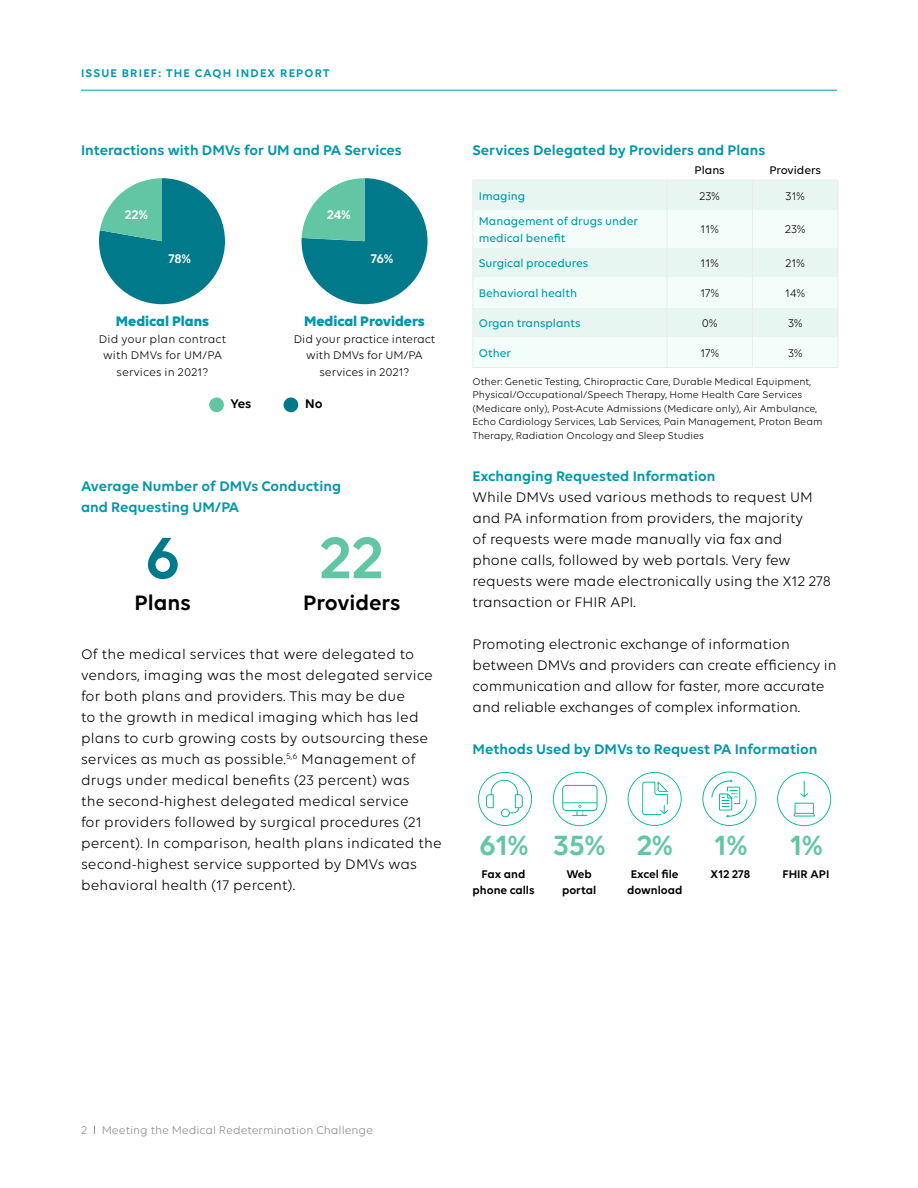
<style>
.page{position:relative;width:918px;height:1188px;background:#fff}
.page>*{position:absolute;margin:0;border:0;box-sizing:border-box;transform-origin:0 0}
.Stat_Base_no_rule{font:600 63px "Volte";color:#62c6a5}
.Stat_Base_no_rule-2{font:600 63px "Volte";color:#007a8b}
.Stat_Base_no_rule-3{font:600 30px "Volte";color:#62c6a5}
.Stat_Descriptor{font:600 22.5px "Volte";color:#000}
.Body_Text{font:15px/21px "Volte";color:#000}
.Body_Header{font:600 15px/21px "Volte";color:#0097ab}
.Body_Text-2{font:700 15px "Volte";letter-spacing:-.005em;color:#0097ab}
.Stat_Descriptor-2{font:600 13.5px "Volte";letter-spacing:-.015em;color:#fff}
.Stat_Descriptor-3{font:600 13.5px "Volte";color:#000}
.Body_Text-3{font:12px/16.5px "Volte";color:#000;text-align:center}
.Body_Text-4{font:500 12px/16.5px "Volte";letter-spacing:-.005em;color:#0097ab}
.Stat_Descriptor-4{font:600 12px/16.5px "Volte";color:#000;text-align:center}
.Running_Footer{font:12px "Volte";color:#898c8d}
.t1{font:600 12px "Volte";letter-spacing:.1em;color:#0097ab}
.Body_Text-5{font:500 12px "Volte";letter-spacing:-.005em;color:#000}
.Body_Text-6{font:10.5px/13.5px "Volte";color:#000}
</style>
<div class="page">
<hr style="left:81px;top:90px;width:756px;height:1px;background:#0097ab">
<div style="left:209px;top:397px;width:15px;height:15px;background:#62c6a5;border-radius:50%"></div>
<div style="left:284px;top:397px;width:14px;height:15px;background:#007a8b;border-radius:50%"></div>
<div style="left:302px;top:178px;width:126px;height:126px;background:#007a8b;border-radius:63px"></div>
<svg style="left:302px;top:178px;width:63px;height:63px"></svg>
<svg style="left:99px;top:178px;width:126px;height:126px"></svg>
<div style="left:474px;top:181px;width:364px;height:29px;background:#e8f6f1"></div>
<svg style="left:474px;top:210px;width:364px;height:157px;fill:#f3fefa"></svg>
<hr style="left:473px;top:180px;width:194px;height:1px;background:#ebebeb">
<hr style="left:473px;top:180px;width:1px;height:30px;background:#ebebeb">
<hr style="left:667px;top:180px;width:85px;height:1px;background:#ebebeb">
<hr style="left:667px;top:180px;width:1px;height:30px;background:#ebebeb">
<hr style="left:752px;top:180px;width:86px;height:1px;background:#ebebeb">
<hr style="left:752px;top:180px;width:1px;height:30px;background:#ebebeb">
<hr style="left:838px;top:180px;width:1px;height:30px;background:#ebebeb">
<hr style="left:473px;top:210px;width:1px;height:38px;background:#ebebeb">
<hr style="left:667px;top:210px;width:1px;height:38px;background:#ebebeb">
<hr style="left:752px;top:210px;width:1px;height:38px;background:#ebebeb">
<hr style="left:838px;top:210px;width:1px;height:38px;background:#ebebeb">
<hr style="left:473px;top:248px;width:1px;height:30px;background:#ebebeb">
<hr style="left:667px;top:248px;width:1px;height:30px;background:#ebebeb">
<hr style="left:752px;top:248px;width:1px;height:30px;background:#ebebeb">
<hr style="left:838px;top:248px;width:1px;height:30px;background:#ebebeb">
<hr style="left:473px;top:278px;width:1px;height:30px;background:#ebebeb">
<hr style="left:667px;top:278px;width:1px;height:30px;background:#ebebeb">
<hr style="left:752px;top:278px;width:1px;height:30px;background:#ebebeb">
<hr style="left:838px;top:278px;width:1px;height:30px;background:#ebebeb">
<hr style="left:473px;top:308px;width:1px;height:30px;background:#ebebeb">
<hr style="left:667px;top:308px;width:1px;height:30px;background:#ebebeb">
<hr style="left:752px;top:308px;width:1px;height:30px;background:#ebebeb">
<hr style="left:838px;top:308px;width:1px;height:30px;background:#ebebeb">
<svg style="left:473px;top:338px;width:1px;height:29px"></svg>
<svg style="left:667px;top:338px;width:1px;height:29px"></svg>
<svg style="left:752px;top:338px;width:1px;height:29px"></svg>
<hr style="left:473px;top:367px;width:194px;height:1px;background:#ebebeb">
<hr style="left:667px;top:367px;width:85px;height:1px;background:#ebebeb">
<hr style="left:752px;top:367px;width:86px;height:1px;background:#ebebeb">
<svg style="left:553px;top:772px;width:54px;height:54px"></svg>
<svg style="left:628px;top:772px;width:54px;height:54px"></svg>
<svg style="left:478px;top:772px;width:54px;height:54px"></svg>
<svg style="left:702px;top:772px;width:54px;height:54px"></svg>
<svg style="left:777px;top:772px;width:54px;height:54px"></svg>
<p class="t1" style="left:81px;top:66px;width:250px">ISSUE BRIEF: THE CAQH INDEX REPORT</p>
<p class="Body_Header" style="left:81px;top:139px;width:322px">Interactions with DMVs for UM and PA Services</p>
<p class="Stat_Descriptor-2" style="left:125px;top:207px;width:24px">22%</p>
<p class="Stat_Descriptor-2" style="left:327px;top:207px;width:25px">24%</p>
<p class="Stat_Descriptor-2" style="left:168px;top:251px;width:24px">78%</p>
<p class="Stat_Descriptor-2" style="left:371px;top:251px;width:24px">76%</p>
<p class="Body_Text-2" style="left:116px;top:312px;width:95px">Medical Plans</p>
<p class="Body_Text-3" style="left:99px;top:330px;width:129px">Did your plan contract with DMVs for UM/PA services in 2021?</p>
<p class="Body_Text-2" style="left:304px;top:312px;width:122px">Medical Providers</p>
<p class="Body_Text-3" style="left:294px;top:330px;width:143px">Did your practice interact with DMVs for UM/PA services in 2021?</p>
<p class="Stat_Descriptor-3" style="left:231px;top:395px;width:22px">Yes</p>
<p class="Stat_Descriptor-3" style="left:305px;top:395px;width:19px">No</p>
<p class="Body_Header" style="left:81px;top:475px;width:262px">Average Number of DMVs Conducting and Requesting UM/PA</p>
<p class="Stat_Base_no_rule-2" style="left:145px;top:521px;width:37px">6</p>
<p class="Stat_Descriptor" style="left:134px;top:589px;width:58px">Plans</p>
<p class="Stat_Base_no_rule" style="left:320px;top:521px;width:66px">22</p>
<p class="Stat_Descriptor" style="left:303px;top:589px;width:99px">Providers</p>
<p class="Body_Text" style="left:81px;top:644px;width:362px">Of the medical services that were delegated to vendors, imaging was the most delegated service for both plans and providers. This may be due<br>to the growth in medical imaging which has led plans to curb growing costs by outsourcing these services as much as possible.<sup>5,6</sup> Management of drugs under medical benefits (23 percent) was<br>the second-highest delegated medical service<br>for providers followed by surgical procedures (21 percent). In comparison, health plans indicated the second-highest service supported by DMVs was behavioral health (17 percent).</p>
<p class="Body_Header" style="left:473px;top:139px;width:294px">Services Delegated by Providers and Plans</p>
<p class="Body_Text-5" style="left:695px;top:163px;width:32px">Plans</p>
<p class="Body_Text-5" style="left:769px;top:163px;width:53px">Providers</p>
<p class="Body_Text-4" style="left:479px;top:187px;width:48px">Imaging</p>
<p class="Body_Text-3" style="left:700px;top:187px;width:22px">23%</p>
<p class="Body_Text-3" style="left:786px;top:187px;width:21px">31%</p>
<p class="Body_Text-4" style="left:479px;top:213px;width:161px">Management of drugs under medical benefit</p>
<p class="Body_Text-3" style="left:701px;top:221px;width:20px">11%</p>
<p class="Body_Text-3" style="left:785px;top:221px;width:22px">23%</p>
<p class="Body_Text-4" style="left:479px;top:255px;width:111px">Surgical procedures</p>
<p class="Body_Text-3" style="left:701px;top:255px;width:20px">11%</p>
<p class="Body_Text-3" style="left:786px;top:255px;width:21px">21%</p>
<p class="Body_Text-4" style="left:479px;top:285px;width:100px">Behavioral health</p>
<p class="Body_Text-3" style="left:700px;top:285px;width:20px">17%</p>
<p class="Body_Text-3" style="left:785px;top:285px;width:21px">14%</p>
<p class="Body_Text-4" style="left:479px;top:315px;width:103px">Organ transplants</p>
<p class="Body_Text-3" style="left:702px;top:315px;width:17px">0%</p>
<p class="Body_Text-3" style="left:788px;top:315px;width:16px">3%</p>
<p class="Body_Text-4" style="left:479px;top:345px;width:34px">Other</p>
<p class="Body_Text-3" style="left:700px;top:345px;width:20px">17%</p>
<p class="Body_Text-3" style="left:788px;top:345px;width:16px">3%</p>
<p class="Body_Text-6" style="left:473px;top:374px;width:351px">Other: Genetic Testing, Chiropractic Care, Durable Medical Equipment, Physical/Occupational/Speech Therapy, Home Health Care Services (Medicare only), Post-Acute Admissions (Medicare only), Air Ambulance, Echo Cardiology Services, Lab Services, Pain Management, Proton Beam Therapy, Radiation Oncology and Sleep Studies</p>
<p class="Body_Header" style="left:473px;top:465px;width:244px">Exchanging Requested Information</p>
<p class="Body_Text" style="left:473px;top:486px;width:360px">While DMVs used various methods to request UM and PA information from providers, the majority<br>of requests were made manually via fax and<br>phone calls, followed by web portals. Very few requests were made electronically using the X12 278 transaction or FHIR API.</p>
<p class="Body_Text" style="left:473px;top:633px;width:365px">Promoting electronic exchange of information between DMVs and providers can create efficiency in communication and allow for faster, more accurate and reliable exchanges of complex information.</p>
<p class="Body_Header" style="left:473px;top:738px;width:347px">Methods Used by DMVs to Request PA Information</p>
<p class="Stat_Base_no_rule-3" style="left:479px;top:828px;width:51px">61%</p>
<p class="Stat_Descriptor-4" style="left:473px;top:865px;width:64px">Fax and phone calls</p>
<p class="Stat_Base_no_rule-3" style="left:553px;top:828px;width:53px">35%</p>
<p class="Stat_Descriptor-4" style="left:562px;top:865px;width:36px">Web portal</p>
<p class="Stat_Base_no_rule-3" style="left:637px;top:828px;width:37px">2%</p>
<p class="Stat_Descriptor-4" style="left:627px;top:865px;width:57px">Excel file download</p>
<p class="Stat_Base_no_rule-3" style="left:714px;top:828px;width:35px">1%</p>
<p class="Stat_Descriptor-4" style="left:711px;top:865px;width:41px">X12 278</p>
<p class="Stat_Base_no_rule-3" style="left:789px;top:828px;width:35px">1%</p>
<p class="Stat_Descriptor-4" style="left:783px;top:865px;width:48px">FHIR API</p>
<p class="Running_Footer" style="left:81px;top:1123px;width:294px">2 Meeting the Medical Redetermination Challenge</p>
</div>
